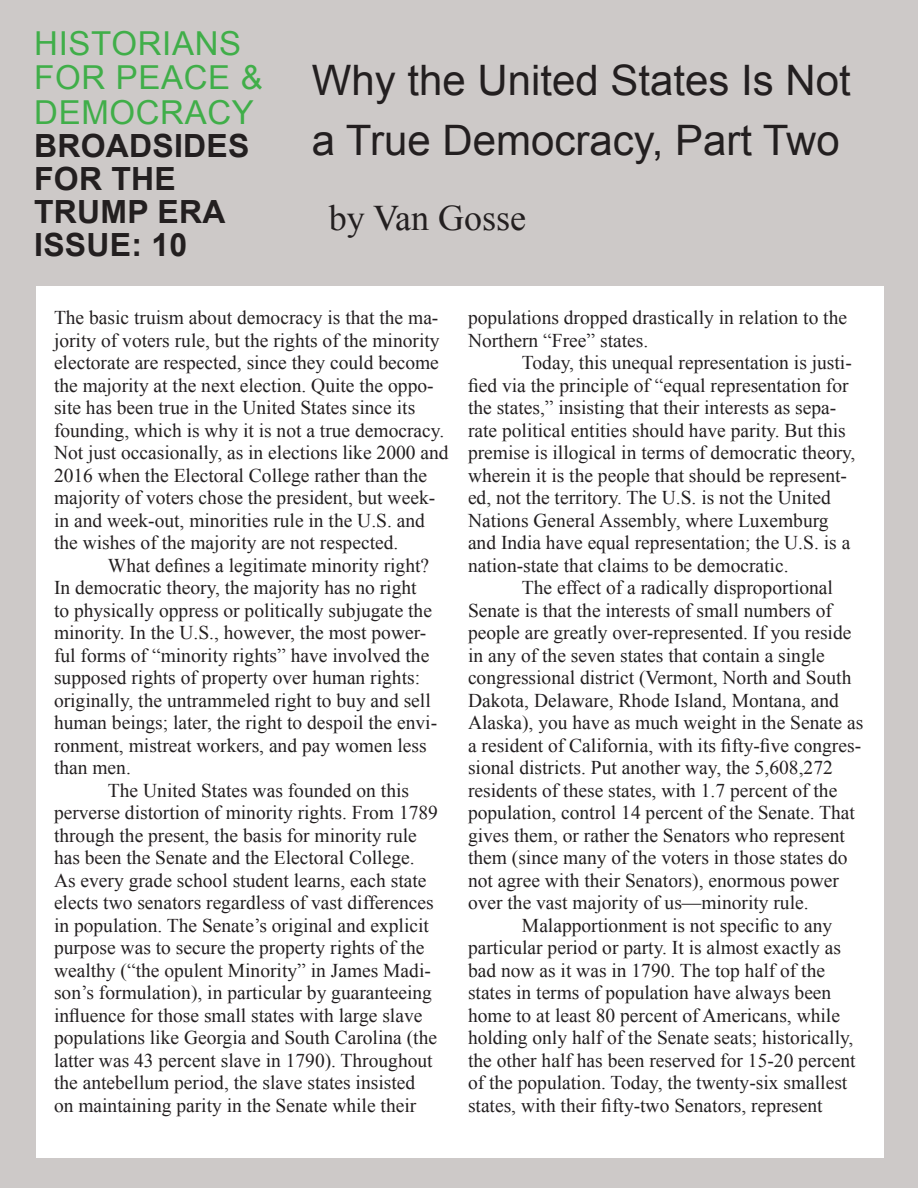
<style>
.page{position:relative;width:918px;height:1188px;background:#cdc9c8}
.page>*{position:absolute;margin:0;border:0;box-sizing:border-box;transform-origin:0 0}
.t1{font:42px/60px "Arial";color:#231f20}
.t2{font:36px "Times New Roman";color:#231f20}
.t3{font:33px "Arial";letter-spacing:.02em;color:#40ae49}
.t4{font:700 31.95px/33px "Arial";letter-spacing:.01em;color:#231f20}
.t5{font:19.5px/22.5px "Times New Roman";color:#231f20}
</style>
<div class="page">
<div style="left:36px;top:286px;width:848px;height:871px;background:#fff"></div>
<p class="t3" style="left:34px;top:22px;width:209px">HISTORIANS</p>
<p class="t3" style="left:34px;top:56px;width:230px">FOR PEACE &amp;</p>
<p class="t3" style="left:34px;top:90px;width:221px">DEMOCRACY</p>
<p class="t4" style="left:34px;top:130px;width:217px">BROADSIDES</p>
<p class="t4" style="left:34px;top:163px;width:193px">FOR THE<br>TRUMP ERA</p>
<p class="t4" style="left:34px;top:229px;width:154px">ISSUE: 10</p>
<p class="t1" style="left:312px;top:51px;width:541px">Why the United States Is Not a True Democracy, Part Two</p>
<p class="t2" style="left:329px;top:194px;width:199px">by Van Gosse</p>
<p class="t5" style="left:54px;top:306px;width:396px">The basic truism about democracy is that the ma&shy;jority of voters rule, but the rights of the minority electorate are respected, since they could become the majority at the next election. Quite the oppo&shy;site has been true in the United States since its founding, which is why it is not a true democracy.<br>Not just occasionally, as in elections like 2000 and 2016 when the Electoral College rather than the majority of voters chose the president, but week&shy;in and week-out, minorities rule in the U.S. and the wishes of the majority are not respected.</p>
<p class="t5" style="left:54px;top:554px;width:385px;text-indent:54px">What defines a legitimate minority right?<br>In democratic theory, the majority has no right<br>to physically oppress or politically subjugate the minority. In the U.S., however, the most power&shy;ful forms of “minority rights” have involved the supposed rights of property over human rights: originally, the untrammeled right to buy and sell human beings; later, the right to despoil the envi&shy;ronment, mistreat workers, and pay women less than men.</p>
<p class="t5" style="left:54px;top:779px;width:386px;text-indent:54px">The United States was founded on this perverse distortion of minority rights. From 1789 through the present, the basis for minority rule has been the Senate and the Electoral College.<br>As every grade school student learns, each state elects two senators regardless of vast differences in population. The Senate’s original and explicit purpose was to secure the property rights of the wealthy (“the opulent Minority” in James Madi&shy;son’s formulation), in particular by guaranteeing influence for those small states with large slave populations like Georgia and South Carolina (the latter was 43 percent slave in 1790). Throughout the antebellum period, the slave states insisted on maintaining parity in the Senate while their</p>
<p class="t5" style="left:468px;top:306px;width:381px">populations dropped drastically in relation to the<br>Northern “Free” states.</p>
<p class="t5" style="left:468px;top:351px;width:389px;text-indent:54px">Today, this unequal representation is justi&shy;fied via the principle of “equal representation for the states,” insisting that their interests as sepa&shy;rate political entities should have parity. But this premise is illogical in terms of democratic theory, wherein it is the people that should be represent&shy;ed, not the territory. The U.S. is not the United Nations General Assembly, where Luxemburg and India have equal representation; the U.S. is a nation-state that claims to be democratic.</p>
<p class="t5" style="left:468px;top:576px;width:397px;text-indent:54px">The effect of a radically disproportional Senate is that the interests of small numbers of people are greatly over-represented. If you reside in any of the seven states that contain a single congressional district (Vermont, North and South Dakota, Delaware, Rhode Island, Montana, and Alaska), you have as much weight in the Senate as a resident of California, with its fifty-five congres&shy;sional districts. Put another way, the 5,608,272 residents of these states, with 1.7 percent of the population, control 14 percent of the Senate. That gives them, or rather the Senators who represent them (since many of the voters in those states do not agree with their Senators), enormous power over the vast majority of us—minority rule.</p>
<p class="t5" style="left:468px;top:914px;width:389px;text-indent:54px">Malapportionment is not specific to any particular period or party. It is almost exactly as bad now as it was in 1790. The top half of the states in terms of population have always been home to at least 80 percent of Americans, while holding only half of the Senate seats; historically, the other half has been reserved for 15-20 percent of the population. Today, the twenty-six smallest states, with their fifty-two Senators, represent</p>
</div>
